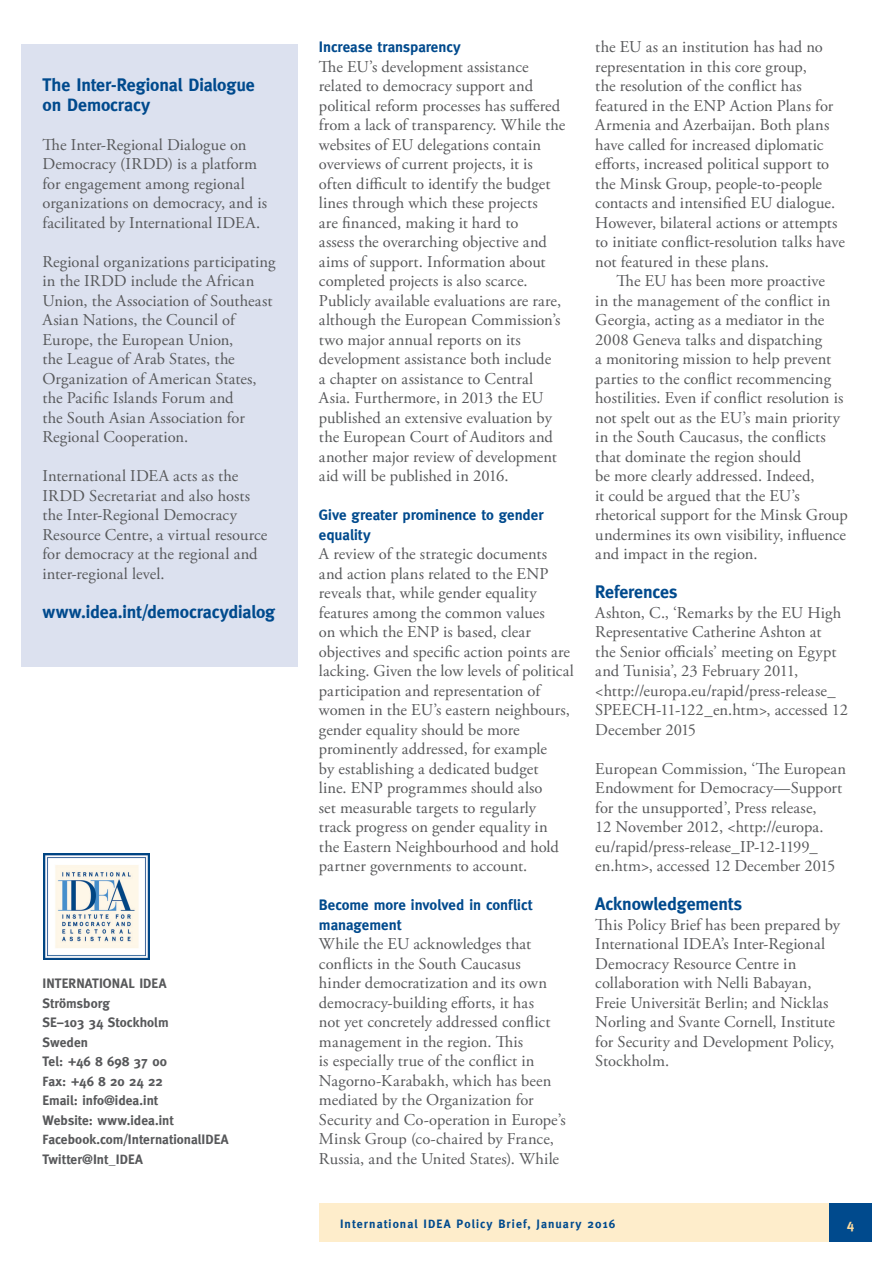
<style>
.page{position:relative;width:893px;height:1263px;background:#fff}
.page>*{position:absolute;margin:0;border:0;box-sizing:border-box;transform-origin:0 0}
.Title_level1{font:700 18px/19.5px "Meta";letter-spacing:-.01em;color:#004a8d}
.Paragraph-first{font:16.5px/19.5px "Adobe Garamond Pro";letter-spacing:.005em;color:#57585a}
.Paragraph-indenting{font:16.5px/19.5px "Adobe Garamond Pro";letter-spacing:.005em;color:#57585a}
.Title_level1-2{font:16.5px/19.5px "Adobe Garamond Pro";color:#57585a}
.Title_level2{font:700 15px/19.5px "Meta";color:#004a8d}
.Address{font:700 13.5px "Meta";letter-spacing:.005em;color:#57585a}
.t1{font:700 13.5px "Meta";color:#fedc9f}
.t2{font:700 12px "Meta";letter-spacing:.09em;color:#004a8d}
</style>
<div class="page">
<div style="left:319px;top:1203px;width:511px;height:39px;background:#feedcb"></div>
<div style="left:829px;top:1203px;width:43px;height:39px;background:#004a8d"></div>
<div style="left:21px;top:44px;width:277px;height:623px;background:#dce1ef"></div>
<img style="left:43px;top:853px;width:107px;height:107px">
<p class="Title_level1" style="left:43px;top:75px;width:214px">The Inter-Regional Dialogue on Democracy</p>
<p class="Paragraph-first" style="left:43px;top:135px;width:226px">The Inter-Regional Dialogue on Democracy (IRDD) is a platform for engagement among regional organizations on democracy, and is facilitated by International IDEA.</p>
<p class="Paragraph-first" style="left:43px;top:252px;width:235px">Regional organizations participating in the IRDD include the African<br>Union, the Association of Southeast<br>Asian Nations, the Council of<br>Europe, the European Union,<br>the League of Arab States, the<br>Organization of American States, the Pacific Islands Forum and<br>the South Asian Association for<br>Regional Cooperation.</p>
<p class="Paragraph-first" style="left:43px;top:467px;width:226px">International IDEA acts as the<br>IRDD Secretariat and also hosts the Inter-Regional Democracy<br>Resource Centre, a virtual resource for democracy at the regional and inter-regional level.</p>
<p class="Title_level1" style="left:43px;top:602px;width:234px">www.idea.int/democracydialog</p>
<p class="Address" style="left:43px;top:976px;width:125px">INTERNATIONAL IDEA</p>
<p class="Address" style="left:43px;top:995px;width:69px">Strömsborg</p>
<p class="Address" style="left:43px;top:1015px;width:128px">SE–103 34 Stockholm</p>
<p class="Address" style="left:43px;top:1034px;width:47px">Sweden</p>
<p class="Address" style="left:43px;top:1054px;width:126px">Tel: +46 8 698 37 00</p>
<p class="Address" style="left:43px;top:1073px;width:122px">Fax: +46 8 20 24 22</p>
<p class="Address" style="left:43px;top:1093px;width:117px">Email: info@idea.int</p>
<p class="Address" style="left:43px;top:1112px;width:132px">Website: www.idea.int</p>
<p class="Address" style="left:43px;top:1132px;width:188px">Facebook.com/InternationalIDEA</p>
<p class="Address" style="left:43px;top:1151px;width:102px">Twitter@Int_IDEA</p>
<p class="Title_level2" style="left:319px;top:37px;width:143px">Increase transparency</p>
<p class="Paragraph-first" style="left:319px;top:57px;width:248px">The EU’s development assistance related to democracy support and political reform processes has suffered from a lack of transparency. While the websites of EU delegations contain overviews of current projects, it is often difficult to identify the budget lines through which these projects<br>are financed, making it hard to<br>assess the overarching objective and aims of support. Information about completed projects is also scarce.<br>Publicly available evaluations are rare, although the European Commission’s two major annual reports on its development assistance both include<br>a chapter on assistance to Central Asia. Furthermore, in 2013 the EU published an extensive evaluation by the European Court of Auditors and another major review of development aid will be published in 2016.</p>
<p class="Title_level2" style="left:319px;top:505px;width:226px">Give greater prominence to gender equality</p>
<p class="Paragraph-first" style="left:319px;top:545px;width:257px">A review of the strategic documents and action plans related to the ENP reveals that, while gender equality features among the common values<br>on which the ENP is based, clear objectives and specific action points are lacking. Given the low levels of political participation and representation of women in the EU’s eastern neighbours, gender equality should be more prominently addressed, for example<br>by establishing a dedicated budget<br>line. ENP programmes should also<br>set measurable targets to regularly<br>track progress on gender equality in<br>the Eastern Neighbourhood and hold partner governments to account.</p>
<p class="Title_level2" style="left:319px;top:895px;width:215px">Become more involved in conflict management</p>
<p class="Paragraph-first" style="left:319px;top:935px;width:249px">While the EU acknowledges that conflicts in the South Caucasus hinder democratization and its own democracy-building efforts, it has<br>not yet concretely addressed conflict management in the region. This<br>is especially true of the conflict in Nagorno-Karabakh, which has been mediated by the Organization for Security and Co-operation in Europe’s Minsk Group (co-chaired by France, Russia, and the United States). While</p>
<p class="Paragraph-first" style="left:595px;top:38px;width:251px">the EU as an institution has had no representation in this core group,<br>the resolution of the conflict has featured in the ENP Action Plans for Armenia and Azerbaijan. Both plans have called for increased diplomatic efforts, increased political support to the Minsk Group, people-to-people contacts and intensified EU dialogue.<br>However, bilateral actions or attempts to initiate conflict-resolution talks have not featured in these plans.</p>
<p class="Paragraph-indenting" style="left:595px;top:272px;width:254px;text-indent:21px">The EU has been more proactive<br>in the management of the conflict in Georgia, acting as a mediator in the 2008 Geneva talks and dispatching<br>a monitoring mission to help prevent parties to the conflict recommencing hostilities. Even if conflict resolution is not spelt out as the EU’s main priority in the South Caucasus, the conflicts that dominate the region should<br>be more clearly addressed. Indeed,<br>it could be argued that the EU’s rhetorical support for the Minsk Group undermines its own visibility, influence and impact in the region.</p>
<p class="Title_level1" style="left:595px;top:582px;width:84px">References</p>
<p class="Title_level1-2" style="left:595px;top:603px;width:254px">Ashton, C., ‘Remarks by the EU High Representative Catherine Ashton at<br>the Senior officials’ meeting on Egypt and Tunisia’, 23 February 2011, &lt;http://europa.eu/rapid/press-release_ SPEECH-11-122_en.htm&gt;, accessed 12<br>December 2015</p>
<p class="Title_level1-2" style="left:595px;top:759px;width:252px">European Commission, ‘The European Endowment for Democracy—Support for the unsupported’, Press release,<br>12 November 2012, &lt;http://europa. eu/rapid/press-release_IP-12-1199_ en.htm&gt;, accessed 12 December 2015</p>
<p class="Title_level1" style="left:595px;top:894px;width:148px">Acknowledgements</p>
<p class="Paragraph-first" style="left:595px;top:915px;width:246px">This Policy Brief has been prepared by International IDEA’s Inter-Regional Democracy Resource Centre in collaboration with Nelli Babayan, Freie Universität Berlin; and Nicklas Norling and Svante Cornell, Institute for Security and Development Policy, Stockholm.</p>
<p class="t2" style="left:340px;top:1217px;width:276px">International IDEA Policy Brief, January 2016</p>
<p class="t1" style="left:847px;top:1216px;width:9px">4</p>
</div>
